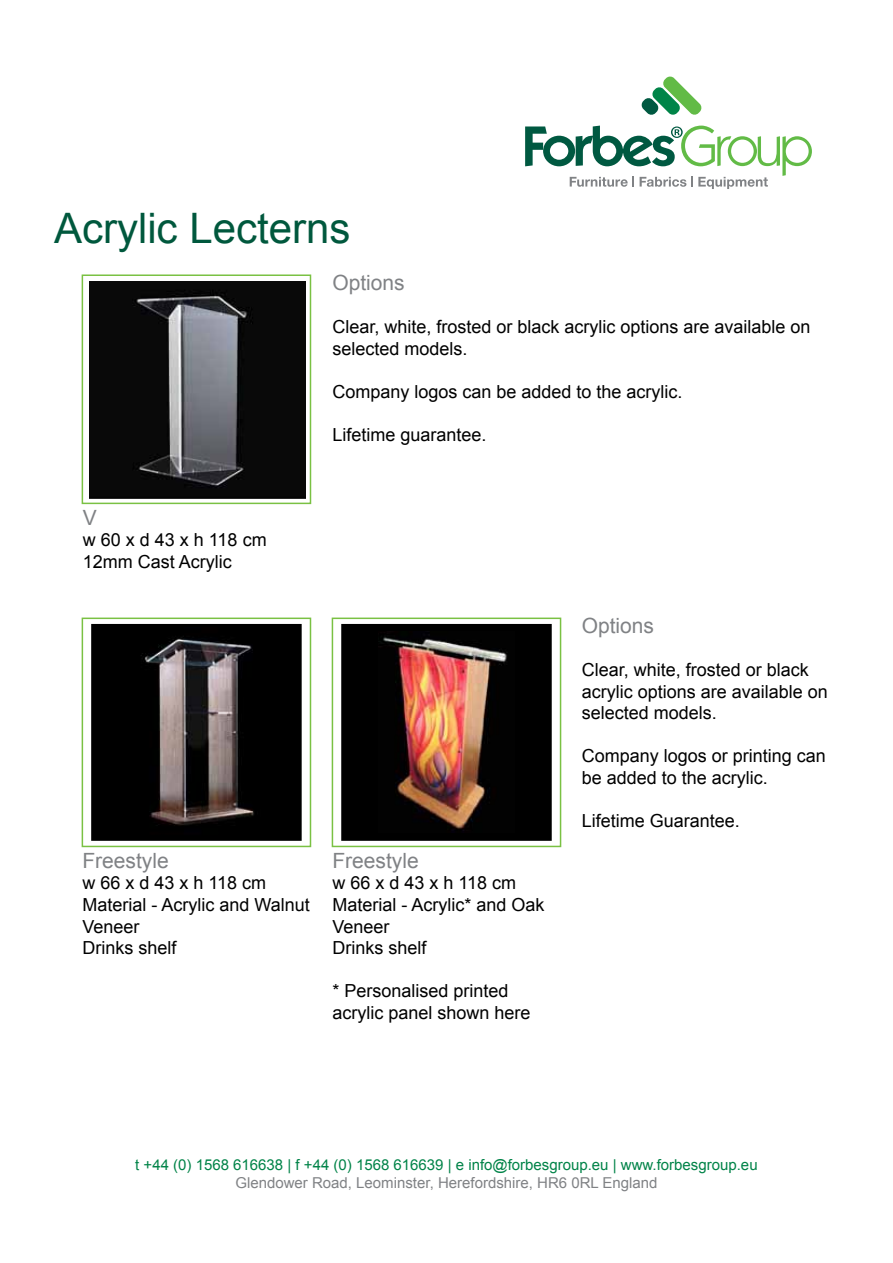
<style>
.page{position:relative;width:893px;height:1263px;background:#fff}
.page>*{position:absolute;margin:0;border:0;box-sizing:border-box;transform-origin:0 0}
.t1{font:42px "Arial";color:#00583d}
.t2{font:21px "Arial";color:#808285}
.t3{font:18px/21.6px "Arial";color:#000}
.t4{font:15px "Arial";color:#008348}
.t5{font:15px "Arial";color:#808285}
</style>
<div class="page">
<div style="left:82px;top:617px;width:229px;height:230px;background:#fff;border:2px solid #7ac143"></div>
<div style="left:92px;top:625px;width:209px;height:215px;background:#000"></div>
<img style="left:141px;top:637px;width:113px;height:189px">
<div style="left:91px;top:624px;width:211px;height:217px;border:2px solid #000"></div>
<svg style="left:641px;top:77px;width:61px;height:38px"></svg>
<svg style="left:525px;top:126px;width:287px;height:63px"></svg>
<img style="left:89px;top:281px;width:216px;height:217px">
<div style="left:82px;top:274px;width:229px;height:230px;border:2px solid #7ac143"></div>
<div style="left:332px;top:617px;width:229px;height:230px;background:#fff;border:2px solid #7ac143"></div>
<div style="left:342px;top:625px;width:209px;height:215px;background:#000"></div>
<img style="left:378px;top:634px;width:129px;height:199px">
<div style="left:341px;top:624px;width:211px;height:217px;border:2px solid #000"></div>
<h1 class="t1" style="left:54px;top:201px;width:298px">Acrylic Lecterns</h1>
<p class="t2" style="left:332px;top:269px;width:74px">Options</p>
<p class="t3" style="left:332px;top:316px;width:480px">Clear, white, frosted or black acrylic options are available on selected models.</p>
<p class="t3" style="left:332px;top:381px;width:352px">Company logos can be added to the acrylic.</p>
<p class="t3" style="left:332px;top:424px;width:156px">Lifetime guarantee.</p>
<p class="t2" style="left:83px;top:503px;width:16px">V</p>
<p class="t3" style="left:83px;top:529px;width:185px">w 60 x d 43 x h 118 cm<br>12mm Cast Acrylic</p>
<p class="t2" style="left:82px;top:846px;width:88px">Freestyle</p>
<p class="t3" style="left:82px;top:872px;width:229px">w 66 x d 43 x h 118 cm<br>Material - Acrylic and Walnut<br>Veneer<br>Drinks shelf</p>
<p class="t2" style="left:332px;top:846px;width:88px">Freestyle</p>
<p class="t3" style="left:332px;top:872px;width:214px">w 66 x d 43 x h 118 cm<br>Material - Acrylic* and Oak<br>Veneer<br>Drinks shelf</p>
<p class="t3" style="left:332px;top:980px;width:200px">* Personalised printed acrylic panel shown here</p>
<p class="t2" style="left:582px;top:612px;width:74px">Options</p>
<p class="t3" style="left:582px;top:659px;width:248px">Clear, white, frosted or black acrylic options are available on selected models.</p>
<p class="t3" style="left:582px;top:745px;width:246px">Company logos or printing can be added to the acrylic.</p>
<p class="t3" style="left:582px;top:810px;width:160px">Lifetime Guarantee.</p>
<p class="t4" style="left:135px;top:1155px;width:624px">t +44 (0) 1568 616638 | f +44 (0) 1568 616639 | e info@forbesgroup.eu | www.forbesgroup.eu</p>
<p class="t5" style="left:235px;top:1173px;width:424px">Glendower Road, Leominster, Herefordshire, HR6 0RL England</p>
</div>
